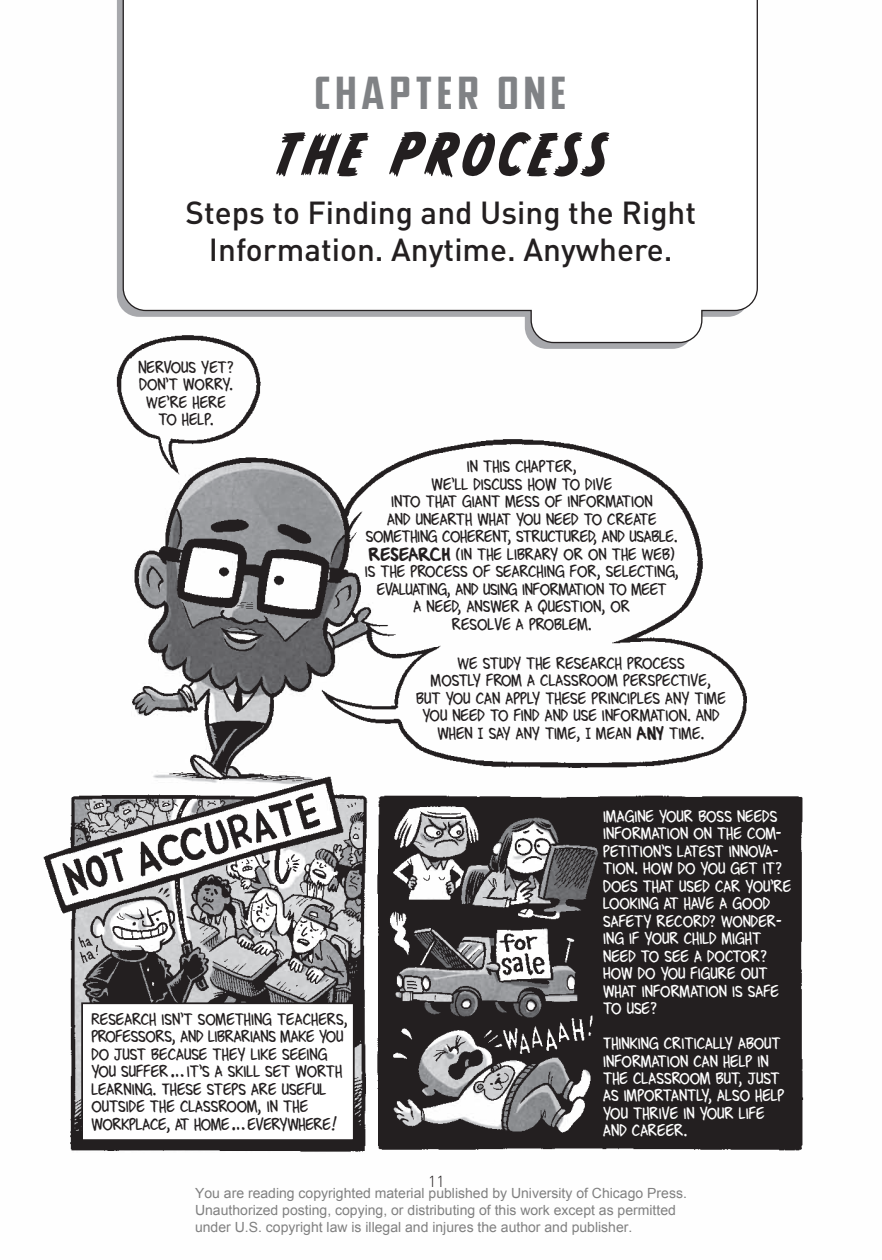
<style>
.page{position:relative;width:882px;height:1260px;background:#fff}
.page>*{position:absolute;margin:0;border:0;box-sizing:border-box;transform-origin:0 0}
.t1{font:52.5px "CC Monster Mash";letter-spacing:.1em;color:#231f20}
.t2{font:42px "CC Elephantmen Tall";letter-spacing:.1em;color:#808285}
.t3{font:500 31.5px/36.8px "DIN";color:#231f20;text-align:center}
.t4{font:300 15.75px "DIN";color:#231f20}
.t5{font:14.88px/17.5px "Kevin Cannon Reg BRAV Oopen";color:#231f20;text-align:center}
.t6{font:14.88px/17.5px "Kevin Cannon Reg BRAV Oopen";color:#fff}
.t7{font:14px/16.8px "Arial";color:#808080}
.s1{font-family:"Kevin Cannon Bold BRAV Oopen"}
</style>
<div class="page">
<img style="left:43px;top:349px;width:761px;height:803px">
<div style="left:82px;top:1003px;width:272px;height:137px;background:#fff"></div>
<div style="left:81px;top:1002px;width:274px;height:139px;border:2px solid #231f20"></div>
<svg style="left:117px;top:0;width:569px;height:349px"></svg>
<svg style="left:124px;top:0;width:633px;height:342px"></svg>
<h2 class="t2" style="left:315px;top:71px;width:250px">CHAPTER ONE</h2>
<h1 class="t1" style="left:276px;top:124px;width:332px">THE PROCESS</h1>
<h3 class="t3" style="left:185px;top:193px;width:512px">Steps to Finding and Using the Right<br>Information. Anytime. Anywhere.</h3>
<p class="t5" style="left:138px;top:358px;width:97px">NERVOUS YET?<br>DON’T WORRY.<br>WE’RE HERE<br>TO HELP.</p>
<p class="t5" style="left:365px;top:458px;width:316px">IN THIS CHAPTER,<br>WE’LL DISCUSS HOW TO DIVE<br>INTO THAT GIANT MESS OF INFORMATION<br>AND UNEARTH WHAT YOU NEED TO CREATE<br>SOMETHING COHERENT, STRUCTURED, AND USABLE.<br><span class="s1">RESEARCH</span> (IN THE LIBRARY OR ON THE WEB)<br>IS THE PROCESS OF SEARCHING FOR, SELECTING,<br>EVALUATING, AND USING INFORMATION TO MEET<br>A NEED, ANSWER A QUESTION, OR<br>RESOLVE A PROBLEM.</p>
<p class="t5" style="left:416px;top:654px;width:311px">WE STUDY THE RESEARCH PROCESS<br>MOSTLY FROM A CLASSROOM PERSPECTIVE,<br>BUT YOU CAN APPLY THESE PRINCIPLES ANY TIME YOU NEED TO FIND AND USE INFORMATION. AND WHEN I SAY ANY TIME, I MEAN <span class="s1">ANY</span> TIME.</p>
<p class="t5" style="left:91px;top:1010px;width:258px;text-align:left">RESEARCH ISN’T SOMETHING TEACHERS, PROFESSORS, AND LIBRARIANS MAKE YOU DO JUST BECAUSE THEY LIKE SEEING YOU SUFFER…IT’S A SKILL SET WORTH LEARNING. THESE STEPS ARE USEFUL OUTSIDE THE CLASSROOM, IN THE WORKPLACE, AT HOME…EVERYWHERE!</p>
<p class="t6" style="left:603px;top:807px;width:190px">IMAGINE YOUR BOSS NEEDS<br>INFORMATION ON THE COM-<br>PETITION’S LATEST INNOVA-<br>TION. HOW DO YOU GET IT?<br>DOES THAT USED CAR YOU’RE<br>LOOKING AT HAVE A GOOD<br>SAFETY RECORD? WONDER-<br>ING IF YOUR CHILD MIGHT<br>NEED TO SEE A DOCTOR?<br>HOW DO YOU FIGURE OUT<br>WHAT INFORMATION IS SAFE<br>TO USE?</p>
<p class="t6" style="left:603px;top:1034px;width:183px">THINKING CRITICALLY ABOUT<br>INFORMATION CAN HELP IN<br>THE CLASSROOM BUT, JUST<br>AS IMPORTANTLY, ALSO HELP<br>YOU THRIVE IN YOUR LIFE<br>AND CAREER.</p>
<p class="t4" style="left:428px;top:1171px;width:18px">11</p>
<p class="t7" style="left:195px;top:1185px;width:493px">You are reading copyrighted material published by University of Chicago Press.<br>Unauthorized posting, copying, or distributing of this work except as permitted under U.S. copyright law is illegal and injures the author and publisher.</p>
</div>
